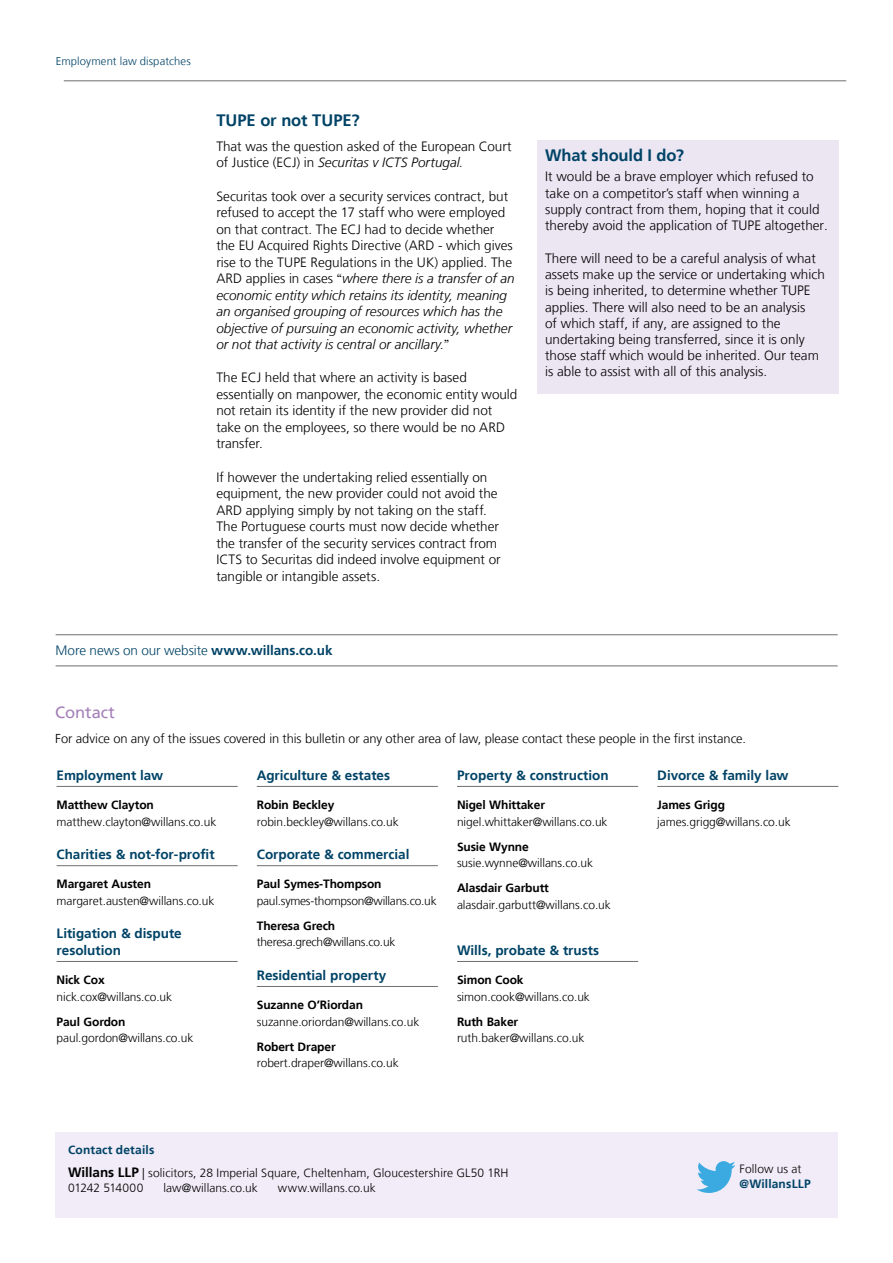
<style>
.page{position:relative;width:893px;height:1263px;background:#fff}
.page>*{position:absolute;margin:0;border:0;box-sizing:border-box;transform-origin:0 0}
.t1{font:700 16.5px "Frutiger LT";letter-spacing:-.005em;color:#004366}
.t2{font:16.5px "Frutiger LT";letter-spacing:-.005em;color:#a580b9}
.t3{font:300 13.5px/16.5px "Frutiger LT";color:#000}
.t4{font:700 13.5px/16.5px "Frutiger LT";color:#004366}
.t5{font:300 13.5px "Frutiger LT";letter-spacing:-.005em;color:#004366}
.t6{font:300 12.9px "Frutiger LT";letter-spacing:-.005em;color:#000}
.t7{font:300 12px/23.5px "Frutiger LT";letter-spacing:-.005em;color:#000}
.t8{font:700 12px "Frutiger LT";letter-spacing:-.01em;color:#000}
.t9{font:700 12px "Frutiger LT";letter-spacing:.015em;color:#004366}
.t10{font:300 11.25px "Frutiger LT";letter-spacing:.01em;color:#004366}
.s1{font-style:italic}
.s2{font-family:"Bask Old Face";font-weight:400}
.s3{font-weight:700}
.s4{font-weight:700;color:#004366}
.s5{font-weight:700;font-size:13.5px}
</style>
<div class="page">
<hr style="left:57px;top:786px;width:181px;height:1px;background:#706f6f">
<hr style="left:57px;top:865px;width:181px;height:1px;background:#706f6f">
<hr style="left:57px;top:961px;width:181px;height:1px;background:#706f6f">
<hr style="left:257px;top:786px;width:181px;height:1px;background:#706f6f">
<hr style="left:257px;top:865px;width:181px;height:1px;background:#706f6f">
<hr style="left:257px;top:986px;width:181px;height:1px;background:#706f6f">
<hr style="left:457px;top:786px;width:181px;height:1px;background:#706f6f">
<hr style="left:457px;top:961px;width:181px;height:1px;background:#706f6f">
<hr style="left:657px;top:786px;width:181px;height:1px;background:#706f6f">
<hr style="left:56px;top:666px;width:782px;height:1px;background:#706f6f">
<hr style="left:56px;top:634px;width:782px;height:1px;background:#706f6f">
<div style="left:55px;top:1132px;width:783px;height:85px;background:#f1ecf7"></div>
<svg style="left:696px;top:1161px;width:38px;height:32px"></svg>
<hr style="left:64px;top:81px;width:782px;height:1px;background:#706f6f">
<div style="left:537px;top:140px;width:301px;height:253px;background:#ece6f3"></div>
<p class="t10" style="left:56px;top:55px;width:136px">Employment law dispatches</p>
<p class="t1" style="left:216px;top:110px;width:145px">TUPE or not TUPE?</p>
<p class="t3" style="left:216px;top:138px;width:297px">That was the question asked of the European Court of Justice (ECJ) in <span class="s1">Securitas v ICTS Portugal.</span></p>
<p class="t3" style="left:216px;top:188px;width:300px">Securitas took over a security services contract, but refused to accept the 17 staff who were employed on that contract. The ECJ had to decide whether the EU Acquired Rights Directive (ARD - which gives rise to the TUPE Regulations in the UK) applied. The ARD applies in cases <span class="s2">“</span><span class="s1">where there is a transfer of an economic entity which retains its identity, meaning an organised grouping of resources which has the objective of pursuing an economic activity, whether or not that activity is central or ancillary.</span><span class="s2">”</span></p>
<p class="t3" style="left:216px;top:370px;width:303px">The ECJ held that where an activity is based essentially on manpower, the economic entity would not retain its identity if the new provider did not take on the employees, so there would be no ARD transfer.</p>
<p class="t3" style="left:216px;top:469px;width:286px">If however the undertaking relied essentially on equipment, the new provider could not avoid the ARD applying simply by not taking on the staff.<br>The Portuguese courts must now decide whether the transfer of the security services contract from ICTS to Securitas did indeed involve equipment or tangible or intangible assets.</p>
<p class="t5" style="left:56px;top:643px;width:278px">More news on our website <span class="s3">www.willans.co.uk</span></p>
<p class="t1" style="left:545px;top:145px;width:140px">What should I do?</p>
<p class="t3" style="left:545px;top:169px;width:284px">It would be a brave employer which refused to take on a competitor’s staff when winning a supply contract from them, hoping that it could thereby avoid the application of TUPE altogether.</p>
<p class="t3" style="left:545px;top:250px;width:281px">There will need to be a careful analysis of what assets make up the service or undertaking which is being inherited, to determine whether TUPE applies. There will also need to be an analysis<br>of which staff, if any, are assigned to the undertaking being transferred, since it is only those staff which would be inherited. Our team is able to assist with all of this analysis.</p>
<p class="t2" style="left:55px;top:703px;width:61px">Contact</p>
<p class="t6" style="left:55px;top:731px;width:692px">For advice on any of the issues covered in this bulletin or any other area of law, please contact these people in the first instance.</p>
<p class="t4" style="left:57px;top:767px;width:108px">Employment law</p>
<p class="t8" style="left:57px;top:798px;width:99px">Matthew Clayton</p>
<p class="t7" style="left:57px;top:810px;width:161px">matthew.clayton@willans.co.uk</p>
<p class="t4" style="left:57px;top:846px;width:160px">Charities &amp; not-for-profit</p>
<p class="t8" style="left:57px;top:877px;width:96px">Margaret Austen</p>
<p class="t7" style="left:57px;top:889px;width:159px">margaret.austen@willans.co.uk</p>
<p class="t4" style="left:57px;top:925px;width:127px">Litigation &amp; dispute resolution</p>
<p class="t8" style="left:57px;top:973px;width:50px">Nick Cox</p>
<p class="t7" style="left:57px;top:985px;width:117px">nick.cox@willans.co.uk</p>
<p class="t8" style="left:57px;top:1014px;width:70px">Paul Gordon</p>
<p class="t7" style="left:57px;top:1026px;width:138px">paul.gordon@willans.co.uk</p>
<p class="t4" style="left:257px;top:767px;width:135px">Agriculture &amp; estates</p>
<p class="t8" style="left:257px;top:798px;width:79px">Robin Beckley</p>
<p class="t7" style="left:257px;top:810px;width:144px">robin.beckley@willans.co.uk</p>
<p class="t4" style="left:257px;top:846px;width:154px">Corporate &amp; commercial</p>
<p class="t8" style="left:257px;top:877px;width:126px">Paul Symes-Thompson</p>
<p class="t7" style="left:257px;top:889px;width:181px">paul.symes-thompson@willans.co.uk</p>
<p class="t8" style="left:257px;top:919px;width:80px">Theresa Grech</p>
<p class="t7" style="left:257px;top:931px;width:140px">theresa.grech@willans.co.uk</p>
<p class="t4" style="left:257px;top:967px;width:131px">Residential property</p>
<p class="t8" style="left:257px;top:998px;width:108px">Suzanne O’Riordan</p>
<p class="t7" style="left:257px;top:1010px;width:164px">suzanne.oriordan@willans.co.uk</p>
<p class="t8" style="left:257px;top:1039px;width:80px">Robert Draper</p>
<p class="t7" style="left:257px;top:1051px;width:144px">robert.draper@willans.co.uk</p>
<p class="t4" style="left:457px;top:767px;width:153px">Property &amp; construction</p>
<p class="t8" style="left:457px;top:798px;width:90px">Nigel Whittaker</p>
<p class="t7" style="left:457px;top:810px;width:152px">nigel.whittaker@willans.co.uk</p>
<p class="t8" style="left:457px;top:839px;width:73px">Susie Wynne</p>
<p class="t7" style="left:457px;top:851px;width:138px">susie.wynne@willans.co.uk</p>
<p class="t8" style="left:457px;top:881px;width:93px">Alasdair Garbutt</p>
<p class="t7" style="left:457px;top:893px;width:155px">alasdair.garbutt@willans.co.uk</p>
<p class="t4" style="left:457px;top:942px;width:144px">Wills, probate &amp; trusts</p>
<p class="t8" style="left:457px;top:973px;width:68px">Simon Cook</p>
<p class="t7" style="left:457px;top:985px;width:134px">simon.cook@willans.co.uk</p>
<p class="t8" style="left:457px;top:1014px;width:63px">Ruth Baker</p>
<p class="t7" style="left:457px;top:1026px;width:129px">ruth.baker@willans.co.uk</p>
<p class="t7" style="left:68px;top:1138px;width:442px"><span class="s4">Contact details<br></span><span class="s5">Willans LLP</span> | solicitors, 28 Imperial Square, Cheltenham, Gloucestershire GL50 1RH</p>
<p class="t7" style="left:68px;top:1176px;width:77px">01242 514000</p>
<p class="t7" style="left:163px;top:1176px;width:96px">law@willans.co.uk</p>
<p class="t7" style="left:278px;top:1176px;width:99px">www.willans.co.uk</p>
<p class="t4" style="left:657px;top:767px;width:133px">Divorce &amp; family law</p>
<p class="t8" style="left:657px;top:798px;width:69px">James Grigg</p>
<p class="t7" style="left:657px;top:810px;width:135px">james.grigg@willans.co.uk</p>
<p class="t7" style="left:740px;top:1157px;width:63px">Follow us at</p>
<p class="t9" style="left:740px;top:1177px;width:73px">@WillansLLP</p>
</div>
